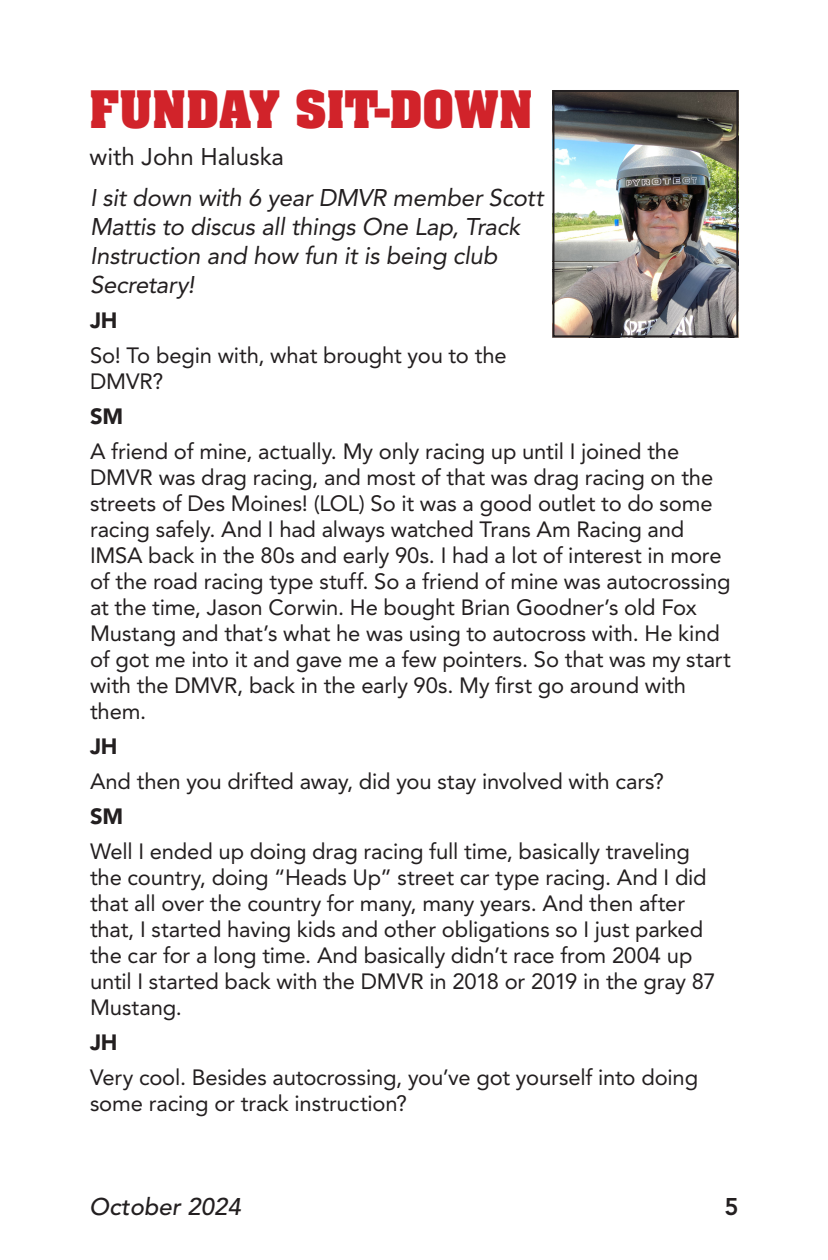
<style>
.page{position:relative;width:828px;height:1260px;background:#fff}
.page>*{position:absolute;margin:0;border:0;box-sizing:border-box;transform-origin:0 0}
.t1{font:700 44px "Aachen";letter-spacing:.005em;color:#d1232a}
.t2{font:italic 24px/28.8px "Avenir";letter-spacing:-.01em;color:#231f20}
.t3{font:24px "Avenir";color:#231f20}
.t4{font:italic 500 24px "Avenir";color:#231f20}
.t5{font:800 24px "Avenir";color:#231f20}
.t6{font:22px/26px "Avenir";letter-spacing:-.005em;color:#231f20}
.t7{font:900 22px "Avenir";letter-spacing:-.005em;color:#231f20}
</style>
<div class="page">
<img style="left:555px;top:93px;width:180px;height:241px">
<div style="left:552px;top:90px;width:186px;height:247px;border:2px solid #231f20"></div>
<h1 class="t1" style="left:90px;top:78px;width:445px">FUNDAY SIT-DOWN</h1>
<p class="t3" style="left:90px;top:143px;width:196px">with John Haluska</p>
<p class="t2" style="left:90px;top:184px;width:455px">I sit down with 6 year DMVR member Scott<br>Mattis to discus all things One Lap, Track<br>Instruction and how fun it is being club<br>Secretary!</p>
<p class="t7" style="left:90px;top:307px;width:29px">JH</p>
<p class="t6" style="left:90px;top:342px;width:418px">So! To begin with, what brought you to the<br>DMVR?</p>
<p class="t7" style="left:90px;top:403px;width:35px">SM</p>
<p class="t6" style="left:90px;top:438px;width:643px">A friend of mine, actually. My only racing up until I joined the DMVR was drag racing, and most of that was drag racing on the streets of Des Moines! (LOL) So it was a good outlet to do some racing safely. And I had always watched Trans Am Racing and IMSA back in the 80s and early 90s. I had a lot of interest in more of the road racing type stuff. So a friend of mine was autocrossing at the time, Jason Corwin. He bought Brian Goodner’s old Fox Mustang and that’s what he was using to autocross with. He kind of got me into it and gave me a few pointers. So that was my start with the DMVR, back in the early 90s. My first go around with them.</p>
<p class="t7" style="left:90px;top:733px;width:29px">JH</p>
<p class="t6" style="left:90px;top:768px;width:576px">And then you drifted away, did you stay involved with cars?</p>
<p class="t7" style="left:90px;top:803px;width:35px">SM</p>
<p class="t6" style="left:90px;top:838px;width:627px">Well I ended up doing drag racing full time, basically traveling the country, doing “Heads Up” street car type racing. And I did that all over the country for many, many years. And then after that, I started having kids and other obligations so I just parked the car for a long time. And basically didn’t race from 2004 up until I started back with the DMVR in 2018 or 2019 in the gray 87<br>Mustang.</p>
<p class="t7" style="left:90px;top:1029px;width:29px">JH</p>
<p class="t6" style="left:90px;top:1064px;width:610px">Very cool. Besides autocrossing, you’ve got yourself into doing some racing or track instruction?</p>
<p class="t4" style="left:89px;top:1193px;width:153px">October 2024</p>
<p class="t5" style="left:725px;top:1193px;width:16px">5</p>
</div>
